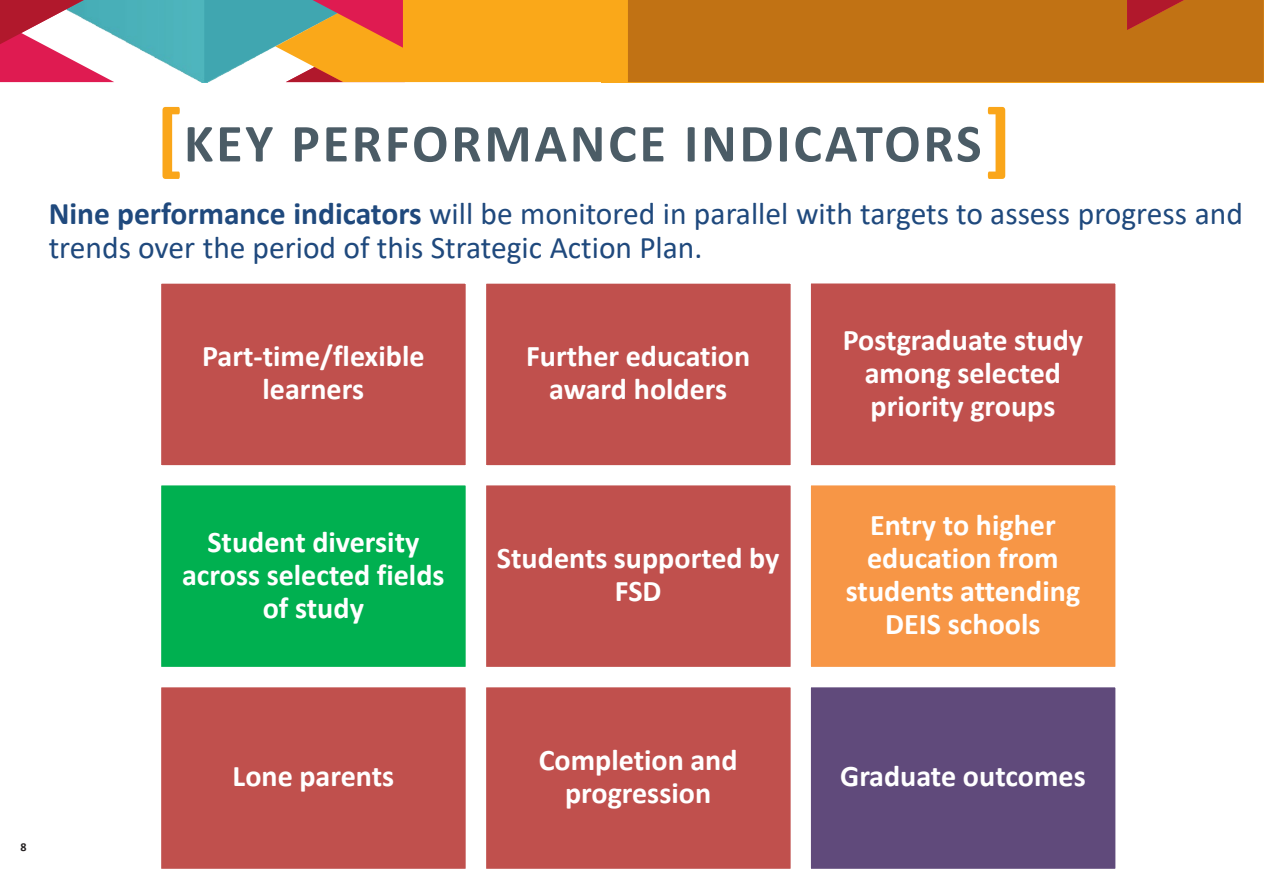
<style>
.page{position:relative;width:1264px;height:894px;background:#fff}
.page>*{position:absolute;margin:0;border:0;box-sizing:border-box;transform-origin:0 0}
.t1{font:700 54px "Calibri";letter-spacing:.05em;color:#4b5c66}
.t2{font:31.5px/34.2px "Calibri";color:#1f497d}
.t3{font:700 30px/33px "Calibri";color:#fff;text-align:center}
.t4{font:700 12px "Calibri";color:#231f20}
.s1{font-size:84px;color:#faa61a}
.s2{font-weight:700}
</style>
<div class="page">
<div style="left:627px;top:0;width:636px;height:82px;background:#c17214"></div>
<svg style="left:1126px;top:0;width:137px;height:30px;background:#bd5f19"></svg>
<img style="left:114px;top:0;width:90px;height:82px">
<svg style="left:204px;top:0;width:411px;height:82px;background:#d4a146"></svg>
<svg style="left:0;top:0;width:114px;height:82px"></svg>
<div style="left:160px;top:282px;width:307px;height:184px;background:#c0504d"></div>
<div style="left:158px;top:280px;width:310px;height:188px;border:3px solid #fff"></div>
<div style="left:483px;top:280px;width:310px;height:188px;background:#c0504d;border:3px solid #fff"></div>
<div style="left:807px;top:280px;width:311px;height:188px;background:#c0504d;border:3px solid #fff"></div>
<div style="left:160px;top:484px;width:307px;height:184px;background:#00b050"></div>
<div style="left:158px;top:482px;width:310px;height:187px;border:3px solid #fff"></div>
<div style="left:483px;top:482px;width:310px;height:187px;background:#c0504d;border:3px solid #fff"></div>
<div style="left:807px;top:482px;width:311px;height:187px;background:#f79646;border:3px solid #fff"></div>
<div style="left:160px;top:685px;width:307px;height:185px;background:#c0504d"></div>
<div style="left:158px;top:684px;width:310px;height:187px;border:3px solid #fff"></div>
<div style="left:483px;top:684px;width:310px;height:187px;background:#c0504d;border:3px solid #fff"></div>
<div style="left:807px;top:684px;width:311px;height:187px;background:#604a7b;border:3px solid #fff"></div>
<h2 class="t1" style="left:156px;top:105px;width:856px"><span class="s1">[</span>KEY PERFORMANCE INDICATORS<span class="s1">]</span></h2>
<p class="t2" style="left:49px;top:196px;width:1195px"><span class="s2">Nine performance indicators</span> will be monitored in parallel with targets to assess progress and trends over the period of this Strategic Action Plan.</p>
<p class="t3" style="left:202px;top:339px;width:224px">Part-time/flexible learners</p>
<p class="t3" style="left:526px;top:339px;width:226px">Further education award holders</p>
<p class="t3" style="left:182px;top:524px;width:264px">Student diversity across selected fields of study</p>
<p class="t3" style="left:497px;top:541px;width:284px">Students supported by<br>FSD</p>
<p class="t3" style="left:842px;top:322px;width:242px">Postgraduate study among selected priority groups</p>
<p class="t3" style="left:845px;top:508px;width:236px">Entry to higher education from students attending<br>DEIS schools</p>
<p class="t4" style="left:20px;top:838px;width:8px">8</p>
<p class="t3" style="left:232px;top:759px;width:163px">Lone parents</p>
<p class="t3" style="left:538px;top:742px;width:200px">Completion and progression</p>
<p class="t3" style="left:840px;top:759px;width:247px">Graduate outcomes</p>
</div>
